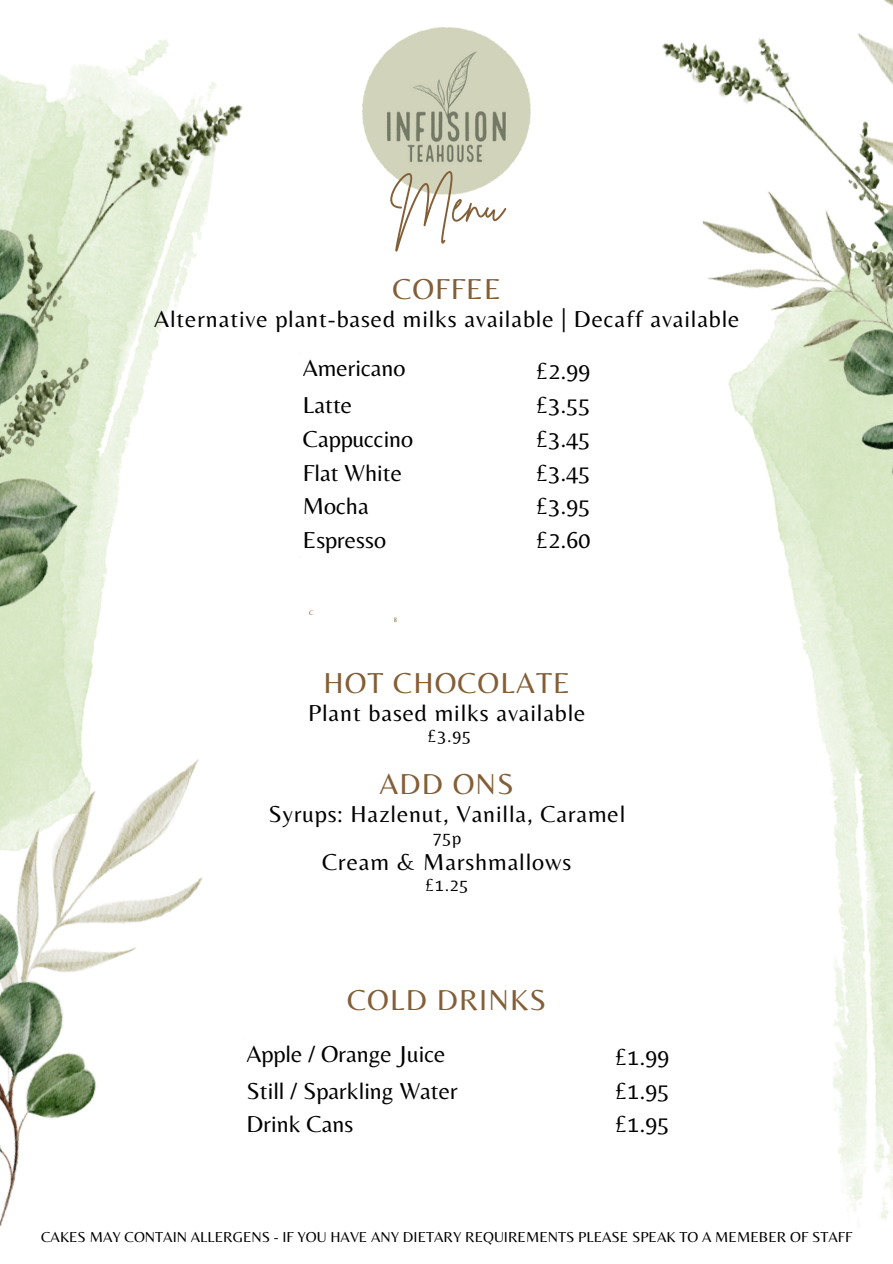
<style>
.page{position:relative;width:893px;height:1264px;background:#fff}
.page>*{position:absolute;margin:0;border:0;box-sizing:border-box;transform-origin:0 0}
.t1{font:50.25px "Brittany Signature";color:#835f37}
.t2{font:30px "Belleza";letter-spacing:.035em;color:#835f37}
.t3{font:24px "Belleza";letter-spacing:.035em;color:#000}
.t4{font:24px "Belleza";color:#000}
.t5{font:18px "Belleza";letter-spacing:.035em;color:#000}
.t6{font:15px "Belleza";color:#000}
.t7{font:6.6px "Belleza";color:#835f37}
</style>
<div class="page">
<img style="left:818px;top:717px;width:74px;height:510px">
<img style="left:662px;top:0;width:230px;height:717px">
<img style="left:0;top:40px;width:243px;height:648px">
<img style="left:0;top:688px;width:203px;height:539px">
<img style="left:362px;top:27px;width:168px;height:168px">
<p class="t1" style="left:389px;top:171px;width:116px">Menu</p>
<h3 class="t2" style="left:392px;top:271px;width:110px">COFFEE</h3>
<h3 class="t3" style="left:154px;top:305px;width:587px">Alternative plant-based milks available | Decaff available</h3>
<p class="t4" style="left:303px;top:354px;width:104px">Americano</p>
<p class="t3" style="left:536px;top:357px;width:55px">£2.99</p>
<p class="t3" style="left:303px;top:391px;width:51px">Latte</p>
<p class="t3" style="left:536px;top:391px;width:55px">£3.55</p>
<p class="t4" style="left:303px;top:424px;width:112px">Cappuccino</p>
<p class="t3" style="left:536px;top:424px;width:55px">£3.45</p>
<p class="t4" style="left:303px;top:458px;width:101px">Flat White</p>
<p class="t3" style="left:536px;top:458px;width:55px">£3.45</p>
<p class="t3" style="left:303px;top:492px;width:67px">Mocha</p>
<p class="t3" style="left:536px;top:492px;width:55px">£3.95</p>
<p class="t4" style="left:303px;top:526px;width:85px">Espresso</p>
<p class="t3" style="left:536px;top:526px;width:55px">£2.60</p>
<p class="t7" style="left:309px;top:609px;width:6px">C</p>
<h1 class="t7" style="left:393px;top:616px;width:5px">8</h1>
<h3 class="t2" style="left:323px;top:665px;width:248px">HOT CHOCOLATE</h3>
<h3 class="t3" style="left:308px;top:698px;width:279px">Plant based milks available</h3>
<h3 class="t5" style="left:428px;top:725px;width:45px">£3.95</h3>
<h3 class="t2" style="left:379px;top:766px;width:136px">ADD ONS</h3>
<h3 class="t3" style="left:268px;top:800px;width:358px">Syrups: Hazlenut, Vanilla, Caramel</h3>
<h3 class="t5" style="left:433px;top:827px;width:30px">75p</h3>
<h3 class="t3" style="left:322px;top:847px;width:250px">Cream &amp; Marshmallows</h3>
<h3 class="t5" style="left:425px;top:874px;width:45px">£1.25</h3>
<h2 class="t2" style="left:347px;top:982px;width:200px">COLD DRINKS</h2>
<p class="t4" style="left:246px;top:1039px;width:200px">Apple / Orange Juice</p>
<p class="t3" style="left:615px;top:1042px;width:55px">£1.99</p>
<p class="t4" style="left:246px;top:1076px;width:213px">Still / Sparkling Water</p>
<p class="t3" style="left:615px;top:1076px;width:55px">£1.95</p>
<p class="t4" style="left:246px;top:1110px;width:108px">Drink Cans</p>
<p class="t3" style="left:615px;top:1110px;width:55px">£1.95</p>
<p class="t6" style="left:41px;top:1227px;width:812px">CAKES MAY CONTAIN ALLERGENS - IF YOU HAVE ANY DIETARY REQUIREMENTS PLEASE SPEAK TO A MEMEBER OF STAFF</p>
</div>
